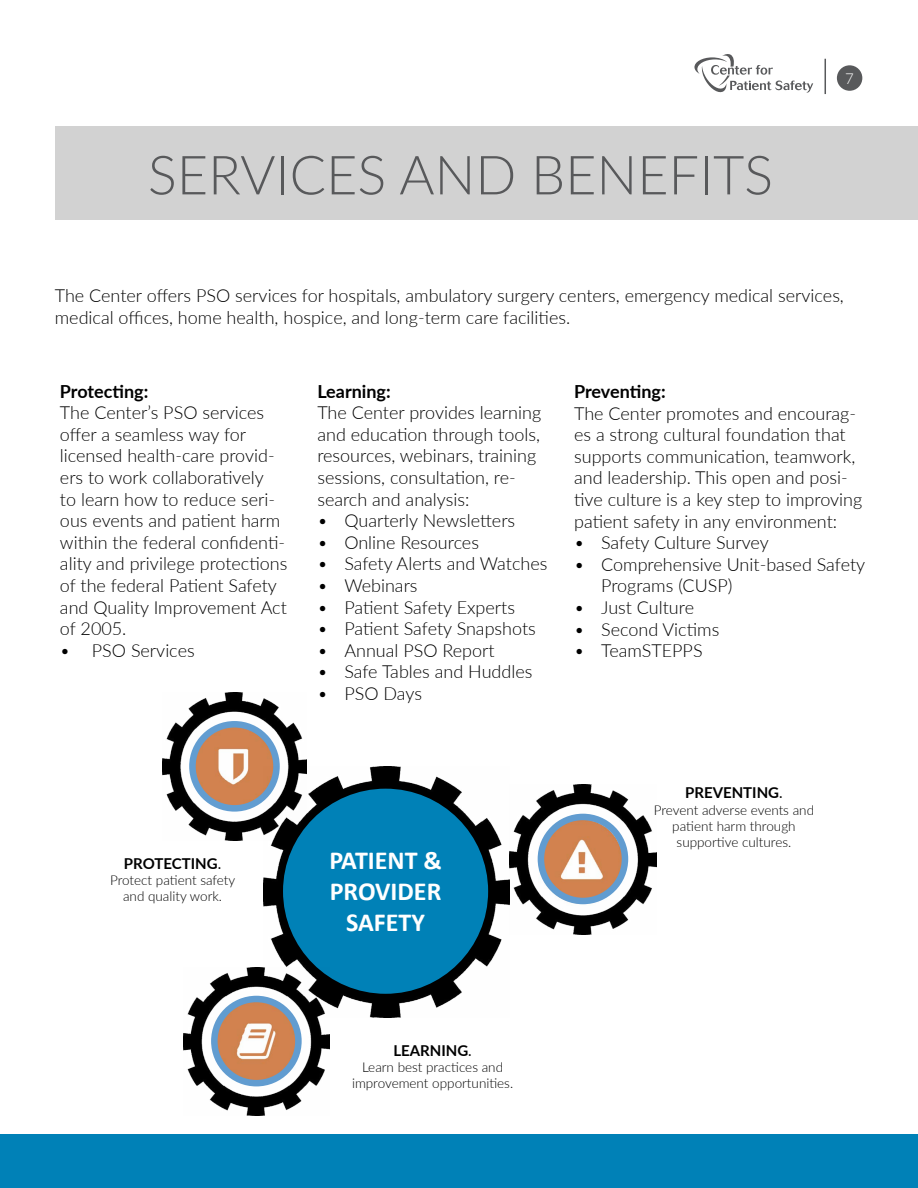
<style>
.page{position:relative;width:918px;height:1188px;background:#fff}
.page>*{position:absolute;margin:0;border:0;box-sizing:border-box;transform-origin:0 0}
.t1{font:300 54px "Lato";color:#58595b}
.t2{font:700 26.1px/31.3px "Calibri";color:#fff;text-align:center}
.t3{font:300 18px/21.6px "Lato";color:#000}
.t4{font:700 18px "Lato";color:#000}
.t5{font:700 15px "Lato";color:#000}
.t6{font:300 15px "Lato";color:#fff}
.t7{font:300 13.5px/16.2px "Lato";color:#000;text-align:center}
.s1{font-weight:400}
</style>
<div class="page">
<div style="left:0;top:1134px;width:918px;height:54px;background:#0081b7"></div>
<svg style="left:694px;top:54px;width:119px;height:39px"></svg>
<hr style="left:825px;top:59px;width:1px;height:35px;background:#58595b">
<div style="left:837px;top:65px;width:25px;height:26px;background:#58595b;border-radius:50%"></div>
<div style="left:56px;top:127px;width:862px;height:93px;background:#d2d2d2"></div>
<img style="left:162px;top:692px;width:145px;height:148px">
<div style="left:189px;top:721px;width:91px;height:91px;border:7px solid #629dd1;border-radius:50%"></div>
<img style="left:509px;top:784px;width:147px;height:150px">
<img style="left:263px;top:766px;width:246px;height:252px">
<div style="left:283px;top:789px;width:205px;height:205px;background:#0081b7;border-radius:50%"></div>
<img style="left:184px;top:967px;width:145px;height:149px">
<h1 class="t1" style="left:148px;top:137px;width:627px">SERVICES AND BENEFITS</h1>
<p class="t6" style="left:845px;top:68px;width:10px">7</p>
<p class="t3" style="left:55px;top:284px;width:791px">The Center offers PSO services for hospitals, ambulatory surgery centers, emergency medical services, medical offices, home health, hospice, and long-term care facilities.</p>
<p class="t4" style="left:60px;top:378px;width:90px">Protecting:</p>
<p class="t3" style="left:60px;top:401px;width:229px">The Center’s PSO services offer a seamless way for licensed health-care provid&shy;ers to work collaboratively<br>to learn how to reduce seri&shy;ous events and patient harm within the federal confidenti&shy;ality and privilege protections of the federal Patient Safety and Quality Improvement Act of 2005.</p>
<p class="t3" style="left:60px;top:639px;width:136px">• PSO Services</p>
<p class="t4" style="left:317px;top:378px;width:75px">Learning:</p>
<p class="t3" style="left:317px;top:401px;width:225px">The Center provides learning and education through tools, resources, webinars, training sessions, consultation, re&shy;search and analysis:</p>
<p class="t3" style="left:317px;top:509px;width:199px">• Quarterly Newsletters</p>
<p class="t3" style="left:317px;top:531px;width:163px">• Online Resources</p>
<p class="t3" style="left:317px;top:552px;width:232px">• Safety Alerts and Watches</p>
<p class="t3" style="left:317px;top:574px;width:102px">• Webinars</p>
<p class="t3" style="left:317px;top:596px;width:199px">• Patient Safety Experts</p>
<p class="t3" style="left:317px;top:617px;width:220px">• Patient Safety Snapshots</p>
<p class="t3" style="left:317px;top:639px;width:179px">• Annual PSO Report</p>
<p class="t3" style="left:317px;top:660px;width:217px">• Safe Tables and Huddles</p>
<p class="t3" style="left:317px;top:682px;width:106px">• PSO Days</p>
<p class="t4" style="left:574px;top:378px;width:93px">Preventing:</p>
<p class="t3" style="left:574px;top:402px;width:290px">The Center promotes and encourag&shy;es a strong cultural foundation that supports communication, teamwork, and leadership. This open and posi&shy;tive culture is a key step to improving patient safety in any environment:</p>
<p class="t3" style="left:574px;top:531px;width:196px">• Safety Culture Survey</p>
<p class="t3" style="left:601px;top:553px;width:266px;text-indent:-27px">• Comprehensive Unit-based Safety<br>Programs (CUSP)</p>
<p class="t3" style="left:574px;top:596px;width:121px">• Just Culture</p>
<p class="t3" style="left:574px;top:618px;width:147px">• Second Victims</p>
<p class="t3" style="left:574px;top:639px;width:130px">• TeamSTEPPS</p>
<p class="t5" style="left:124px;top:853px;width:99px">PROTECTING<span class="s1">.</span></p>
<p class="t7" style="left:110px;top:872px;width:127px">Protect patient safety and quality work.</p>
<h2 class="t2" style="left:329px;top:843px;width:114px">PATIENT &amp;<br>PROVIDER<br>SAFETY</h2>
<p class="t5" style="left:685px;top:782px;width:99px">PREVENTING<span class="s1">.</span></p>
<p class="t7" style="left:654px;top:801px;width:162px">Prevent adverse events and patient harm through supportive cultures.</p>
<p class="t5" style="left:393px;top:1040px;width:80px">LEARNING<span class="s1">.</span></p>
<p class="t7" style="left:352px;top:1059px;width:163px">Learn best practices and improvement opportunities.</p>
</div>
